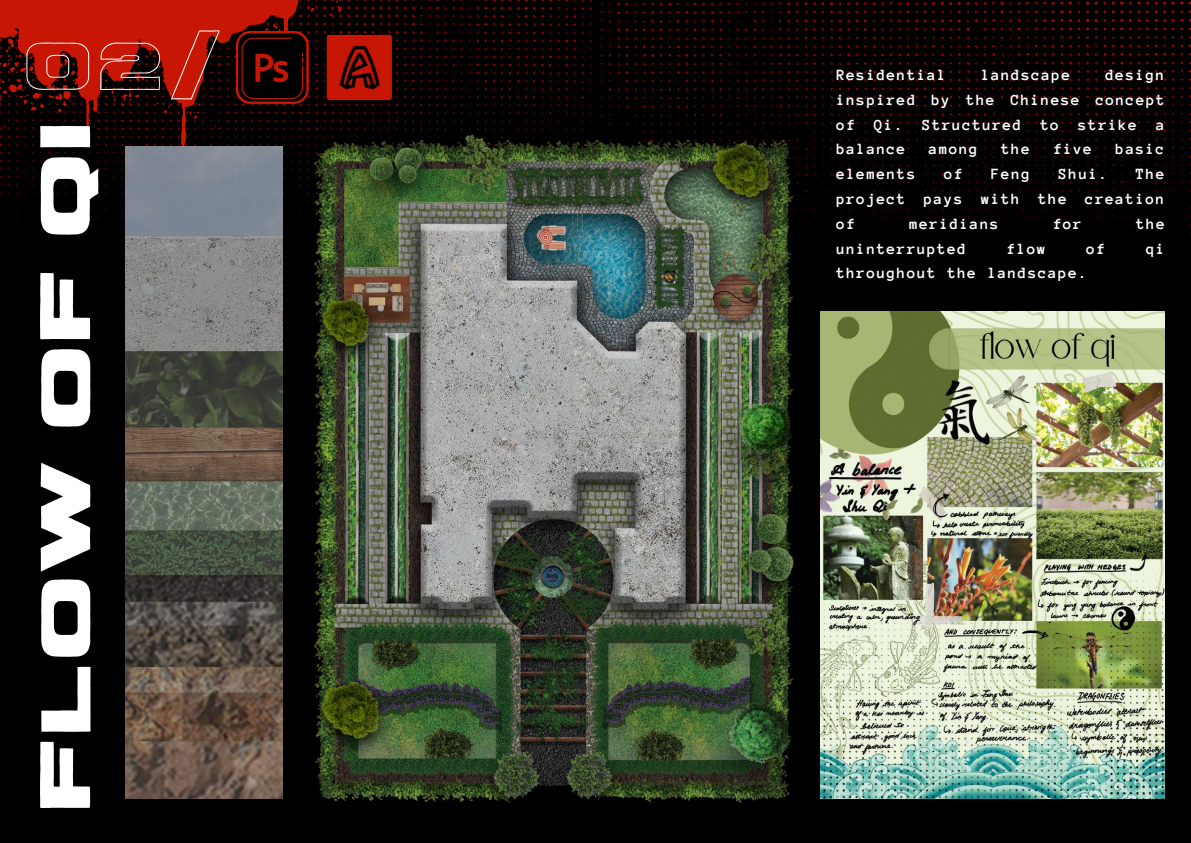
<style>
.page{position:relative;width:1191px;height:843px;background:#fff}
.page>*{position:absolute;margin:0;border:0;box-sizing:border-box;transform-origin:0 0}
.t1{font:70.9px "Revive 80 Phatt";color:#fff}
.t2{font:68.6px "Revive 80 Phatt Outline";color:#fff}
.t3{font:700 16px/24.8px "Anonymous Pro";letter-spacing:.085em;color:#fff;text-align:justify}
</style>
<div class="page">
<div style="left:0;top:0;width:1190px;height:842px;background:#000"></div>
<img style="left:0;top:0;width:1190px;height:239px">
<img style="left:820px;top:311px;width:344px;height:289px">
<img style="left:820px;top:600px;width:286px;height:199px">
<img style="left:1106px;top:570px;width:59px;height:229px">
<svg style="left:0;top:0;width:342px;height:147px"></svg>
<svg style="left:0;top:0;width:309px;height:113px"></svg>
<img style="left:291px;top:84px;width:529px;height:719px">
<img style="left:125px;top:147px;width:157px;height:650px">
<svg style="left:324px;top:33px;width:70px;height:69px"></svg>
<img style="left:333px;top:42px;width:52px;height:51px">
<h2 class="t2" style="left:22px;top:14px;width:205px">02/</h2>
<h1 class="t1" style="left:0;top:812px;width:693px;rotate:-90deg">FLOW OF QI</h1>
<p class="t3" style="left:836px;top:63px;width:330px;text-indent:269px">design inspired by the Chinese concept of Qi. Structured to strike a balance</p>
<p class="t3" style="left:836px;top:63px;width:111px">Residential</p>
<p class="t3" style="left:980px;top:63px;width:91px">landscape</p>
<p class="t3" style="left:928px;top:137px;width:51px">among</p>
<p class="t3" style="left:1001px;top:137px;width:30px">the</p>
<p class="t3" style="left:1053px;top:137px;width:40px">five</p>
<p class="t3" style="left:1115px;top:137px;width:51px">basic</p>
<p class="t3" style="left:836px;top:162px;width:81px">elements</p>
<p class="t3" style="left:943px;top:162px;width:20px">of</p>
<p class="t3" style="left:991px;top:162px;width:40px">Feng</p>
<p class="t3" style="left:1058px;top:162px;width:51px">Shui.</p>
<p class="t3" style="left:836px;top:162px;width:330px;text-indent:299px">The project pays with the creation of</p>
<p class="t3" style="left:909px;top:211px;width:91px">meridians</p>
<p class="t3" style="left:1052px;top:211px;width:30px">for</p>
<p class="t3" style="left:1135px;top:211px;width:30px">the</p>
<p class="t3" style="left:836px;top:236px;width:131px">uninterrupted</p>
<p class="t3" style="left:1006px;top:236px;width:40px">flow</p>
<p class="t3" style="left:1086px;top:236px;width:20px">of</p>
<p class="t3" style="left:1145px;top:236px;width:20px">qi</p>
<p class="t3" style="left:836px;top:261px;width:252px">throughout the landscape.</p>
</div>
